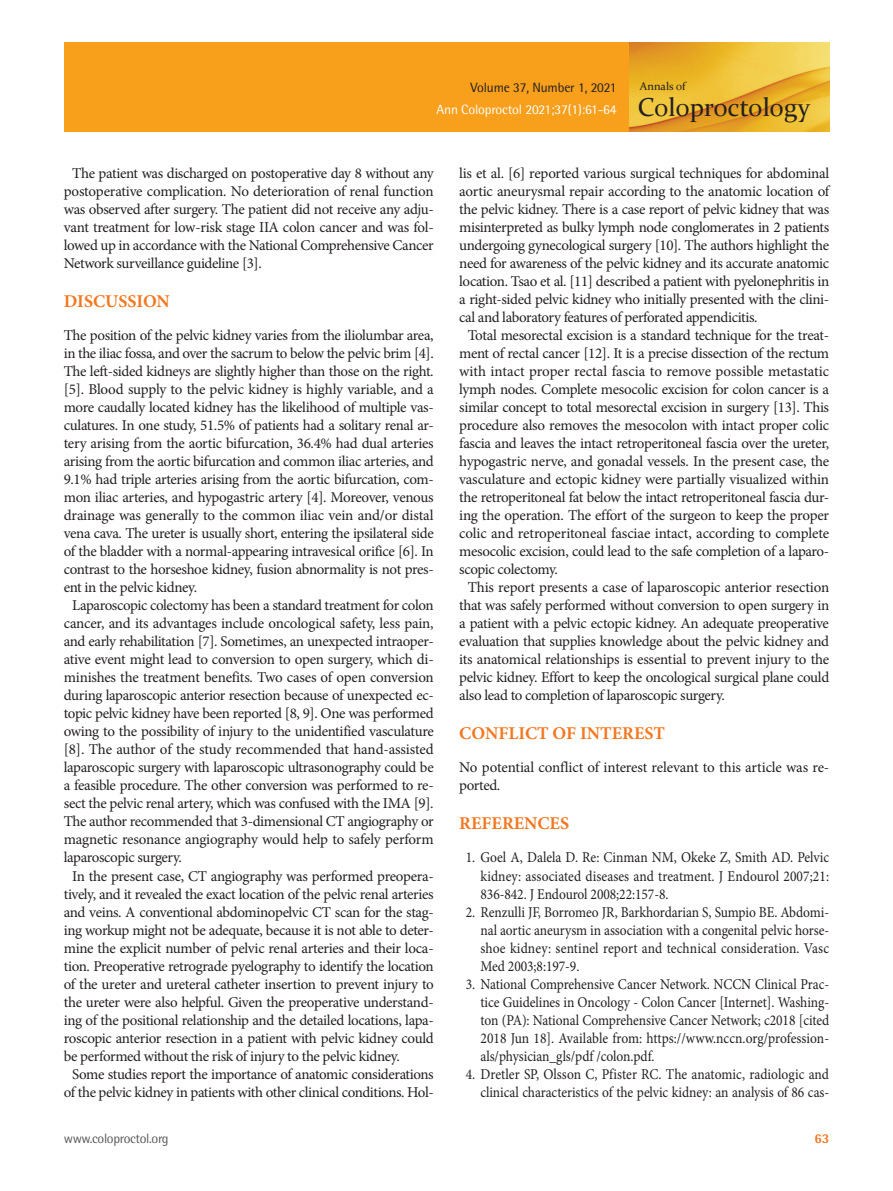
<style>
.page{position:relative;width:893px;height:1191px;background:#fff}
.page>*{position:absolute;margin:0;border:0;box-sizing:border-box;transform-origin:0 0}
.t1{font:25.95px "Constantia";color:#231f20}
.본문제목_대{font:700 18px "Minion Pro";color:#f47721}
.본문{font:15px/18px "Minion Pro";letter-spacing:-.025em;color:#231f20;text-align:justify}
.본문_앞단락0{font:15px/18px "Minion Pro";letter-spacing:-.02em;color:#231f20;text-align:justify}
.참고문헌1{font:15px/18px "Minion Pro";color:#231f20;text-align:justify;scale:.9 1}
.t2{font:13.5px "Rotis Semi Sans Std";letter-spacing:-.01em;color:#fff}
.t3{font:13.5px "Rotis Semi Sans Std";letter-spacing:-.01em;color:#231f20}
.t4{font:13.5px "Rotis Semi Sans Std";letter-spacing:-.025em;color:#57585a}
.t5{font:800 13.5px "Rotis Semi Sans Std";color:#f47721}
.t6{font:11.25px "Constantia";color:#231f20}
</style>
<div class="page">
<div style="left:64px;top:43px;width:565px;height:89px;background:#f89f1c"></div>
<img style="left:629px;top:43px;width:200px;height:89px">
<p class="t3" style="left:470px;top:80px;width:148px">Volume 37, Number 1, 2021</p>
<p class="t2" style="left:437px;top:102px;width:181px">Ann Coloproctol 2021;37(1):61-64</p>
<p class="t6" style="left:640px;top:79px;width:47px">Annals of</p>
<p class="t1" style="left:638px;top:90px;width:174px">Coloproctology</p>
<p class="본문" style="left:64px;top:164px;width:371px;text-indent:9px">The patient was discharged on postoperative day 8 without any postoperative complication. No deterioration of renal function was observed after surgery. The patient did not receive any adju&shy;vant treatment for low-risk stage IIA colon cancer and was fol&shy;lowed up in accordance with the National Comprehensive Cancer Network surveillance guideline [3].</p>
<p class="본문제목_대" style="left:64px;top:288px;width:108px">DISCUSSION</p>
<p class="본문_앞단락0" style="left:64px;top:326px;width:372px">The position of the pelvic kidney varies from the iliolumbar area, in the iliac fossa, and over the sacrum to below the pelvic brim [4].<br>The left-sided kidneys are slightly higher than those on the right. [5]. Blood supply to the pelvic kidney is highly variable, and a more caudally located kidney has the likelihood of multiple vas&shy;culatures. In one study, 51.5% of patients had a solitary renal ar&shy;tery arising from the aortic bifurcation, 36.4% had dual arteries arising from the aortic bifurcation and common iliac arteries, and 9.1% had triple arteries arising from the aortic bifurcation, com&shy;mon iliac arteries, and hypogastric artery [4]. Moreover, venous drainage was generally to the common iliac vein and/or distal vena cava. The ureter is usually short, entering the ipsilateral side of the bladder with a normal-appearing intravesical orifice [6]. In contrast to the horseshoe kidney, fusion abnormality is not pres&shy;ent in the pelvic kidney.</p>
<p class="본문" style="left:64px;top:596px;width:372px;text-indent:9px">Laparoscopic colectomy has been a standard treatment for colon cancer, and its advantages include oncological safety, less pain, and early rehabilitation [7]. Sometimes, an unexpected intraoper&shy;ative event might lead to conversion to open surgery, which di&shy;minishes the treatment benefits. Two cases of open conversion during laparoscopic anterior resection because of unexpected ec&shy;topic pelvic kidney have been reported [8, 9]. One was performed owing to the possibility of injury to the unidentified vasculature [8]. The author of the study recommended that hand-assisted laparoscopic surgery with laparoscopic ultrasonography could be a feasible procedure. The other conversion was performed to re&shy;sect the pelvic renal artery, which was confused with the IMA [9].<br>The author recommended that 3-dimensional CT angiography or magnetic resonance angiography would help to safely perform laparoscopic surgery.</p>
<p class="본문" style="left:64px;top:866px;width:372px;text-indent:9px">In the present case, CT angiography was performed preopera&shy;tively, and it revealed the exact location of the pelvic renal arteries and veins. A conventional abdominopelvic CT scan for the stag&shy;ing workup might not be adequate, because it is not able to deter&shy;mine the explicit number of pelvic renal arteries and their loca&shy;tion. Preoperative retrograde pyelography to identify the location of the ureter and ureteral catheter insertion to prevent injury to the ureter were also helpful. Given the preoperative understand&shy;ing of the positional relationship and the detailed locations, lapa&shy;roscopic anterior resection in a patient with pelvic kidney could be performed without the risk of injury to the pelvic kidney.</p>
<p class="본문" style="left:64px;top:1064px;width:371px;text-align:center">Some studies report the importance of anatomic considerations of the pelvic kidney in patients with other clinical conditions. Hol-</p>
<p class="t4" style="left:64px;top:1130px;width:106px">www.coloproctol.org</p>
<p class="본문" style="left:459px;top:164px;width:372px">lis et al. [6] reported various surgical techniques for abdominal aortic aneurysmal repair according to the anatomic location of the pelvic kidney. There is a case report of pelvic kidney that was misinterpreted as bulky lymph node conglomerates in 2 patients undergoing gynecological surgery [10]. The authors highlight the need for awareness of the pelvic kidney and its accurate anatomic location. Tsao et al. [11] described a patient with pyelonephritis in a right-sided pelvic kidney who initially presented with the clini&shy;cal and laboratory features of perforated appendicitis.</p>
<p class="본문" style="left:459px;top:326px;width:372px;text-indent:9px">Total mesorectal excision is a standard technique for the treat&shy;ment of rectal cancer [12]. It is a precise dissection of the rectum with intact proper rectal fascia to remove possible metastatic lymph nodes. Complete mesocolic excision for colon cancer is a similar concept to total mesorectal excision in surgery [13]. This procedure also removes the mesocolon with intact proper colic fascia and leaves the intact retroperitoneal fascia over the ureter, hypogastric nerve, and gonadal vessels. In the present case, the vasculature and ectopic kidney were partially visualized within the retroperitoneal fat below the intact retroperitoneal fascia dur&shy;ing the operation. The effort of the surgeon to keep the proper colic and retroperitoneal fasciae intact, according to complete mesocolic excision, could lead to the safe completion of a laparo&shy;scopic colectomy.</p>
<p class="본문" style="left:459px;top:578px;width:372px;text-indent:9px">This report presents a case of laparoscopic anterior resection that was safely performed without conversion to open surgery in a patient with a pelvic ectopic kidney. An adequate preoperative evaluation that supplies knowledge about the pelvic kidney and its anatomical relationships is essential to prevent injury to the pelvic kidney. Effort to keep the oncological surgical plane could also lead to completion of laparoscopic surgery.</p>
<p class="본문제목_대" style="left:459px;top:720px;width:207px">CONFLICT OF INTEREST</p>
<p class="본문_앞단락0" style="left:459px;top:758px;width:371px">No potential conflict of interest relevant to this article was re&shy;ported.</p>
<p class="본문제목_대" style="left:459px;top:810px;width:111px">REFERENCES</p>
<p class="참고문헌1" style="left:480px;top:848px;width:389px;text-indent:-15px">1. Goel A, Dalela D. Re: Cinman NM, Okeke Z, Smith AD. Pelvic kidney: associated diseases and treatment. J Endourol 2007;21:<br>836-842. J Endourol 2008;22:157-8.</p>
<p class="참고문헌1" style="left:480px;top:902px;width:389px;text-indent:-15px">2. Renzulli JF, Borromeo JR, Barkhordarian S, Sumpio BE. Abdomi&shy;nal aortic aneurysm in association with a congenital pelvic horse&shy;shoe kidney: sentinel report and technical consideration. Vasc Med 2003;8:197-9.</p>
<p class="참고문헌1" style="left:480px;top:974px;width:389px;text-indent:-15px">3. National Comprehensive Cancer Network. NCCN Clinical Prac&shy;tice Guidelines in Oncology - Colon Cancer [Internet]. Washing&shy;ton (PA): National Comprehensive Cancer Network; c2018 [cited 2018 Jun 18]. Available from: https://www.nccn.org/profession&shy;als/physician_gls/pdf /colon.pdf.</p>
<p class="참고문헌1" style="left:466px;top:1064px;width:405px;text-align:right">4. Dretler SP, Olsson C, Pfister RC. The anatomic, radiologic and clinical characteristics of the pelvic kidney: an analysis of 86 cas-</p>
<p class="t5" style="left:814px;top:1129px;width:16px">63</p>
</div>
